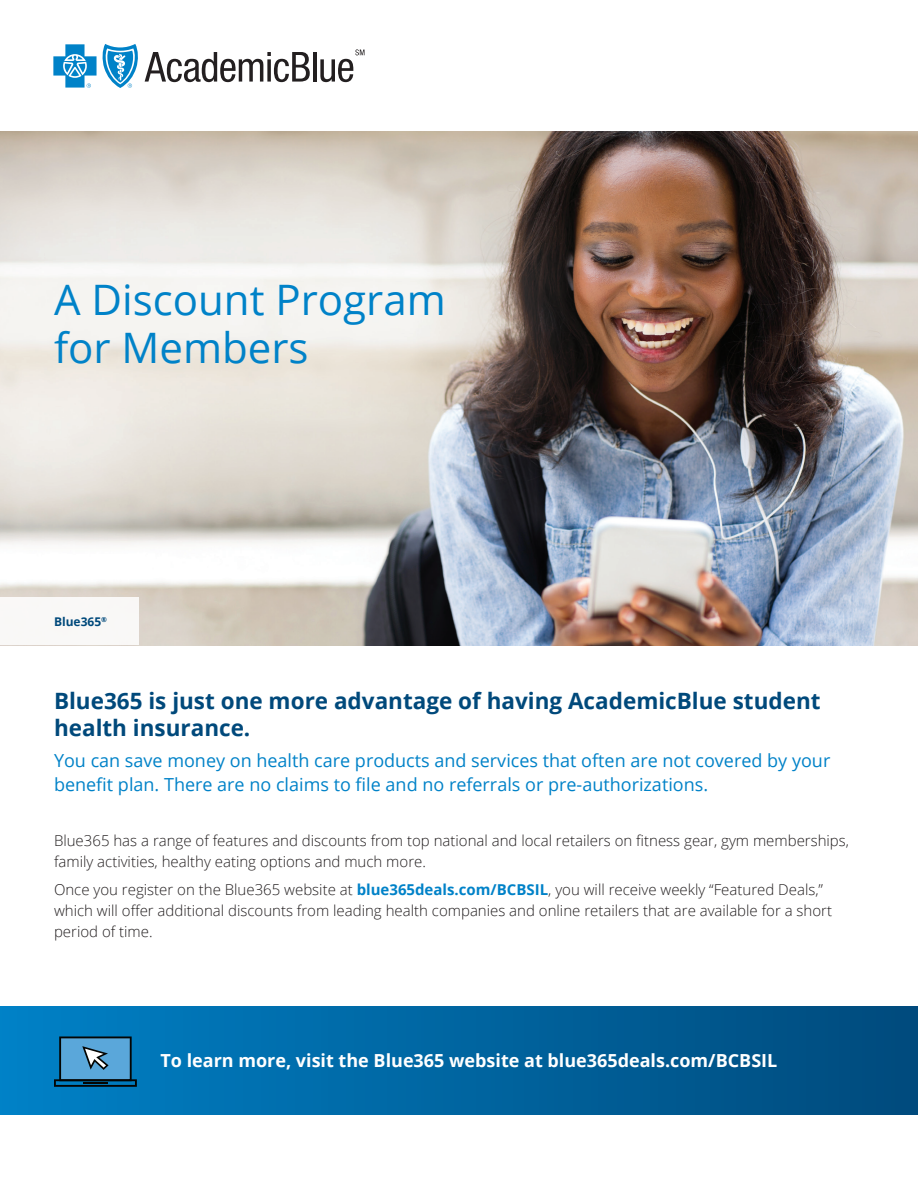
<style>
.page{position:relative;width:918px;height:1188px;background:#fff}
.page>*{position:absolute;margin:0;border:0;box-sizing:border-box;transform-origin:0 0}
.t1{font:42px/48px "Open Sans";color:#0082c8}
.t2{font:700 22.5px/27px "Open Sans";color:#00497b}
.t3{font:18px/24px "Open Sans";color:#0082c8}
.t4{font:700 18px "Open Sans";color:#fff}
.t5{font:300 15px/21px "Open Sans";color:#231f20}
.t6{font:700 12px "Open Sans";color:#00497b}
.s1{font-weight:700;color:#0082c8}
</style>
<div class="page">
<img style="left:0;top:132px;width:918px;height:513px">
<div style="left:0;top:598px;width:139px;height:47px;background:#f9f8f7"></div>
<svg style="left:145px;top:52px;width:165px;height:30px"></svg>
<hr style="left:313px;top:52px;width:4px;height:30px;background:#231f20">
<svg style="left:320px;top:49px;width:44px;height:33px"></svg>
<svg style="left:53px;top:44px;width:85px;height:44px"></svg>
<div style="left:0;top:1007px;width:918px;height:108px;background:linear-gradient(to right,#0081c6,#004a7c)"></div>
<svg style="left:54px;top:1036px;width:83px;height:51px;background:#3e82ab"></svg>
<h1 class="t1" style="left:54px;top:275px;width:393px">A Discount Program for Members</h1>
<p class="t6" style="left:54px;top:613px;width:55px">Blue365<sup>®</sup></p>
<h2 class="t2" style="left:54px;top:687px;width:768px">Blue365 is just one more advantage of having AcademicBlue student health insurance.</h2>
<p class="t3" style="left:54px;top:748px;width:778px">You can save money on health care products and services that often are not covered by your benefit plan. There are no claims to file and no referrals or pre-authorizations.</p>
<p class="t5" style="left:54px;top:829px;width:797px">Blue365 has a range of features and discounts from top national and local retailers on fitness gear, gym memberships, family activities, healthy eating options and much more.</p>
<p class="t5" style="left:54px;top:878px;width:780px">Once you register on the Blue365 website at <span class="s1">blue365deals.com/BCBSIL</span>, you will receive weekly “Featured Deals,” which will offer additional discounts from leading health companies and online retailers that are available for a short period of time.</p>
<p class="t4" style="left:161px;top:1048px;width:618px">To learn more, visit the Blue365 website at blue365deals.com/BCBSIL</p>
</div>
